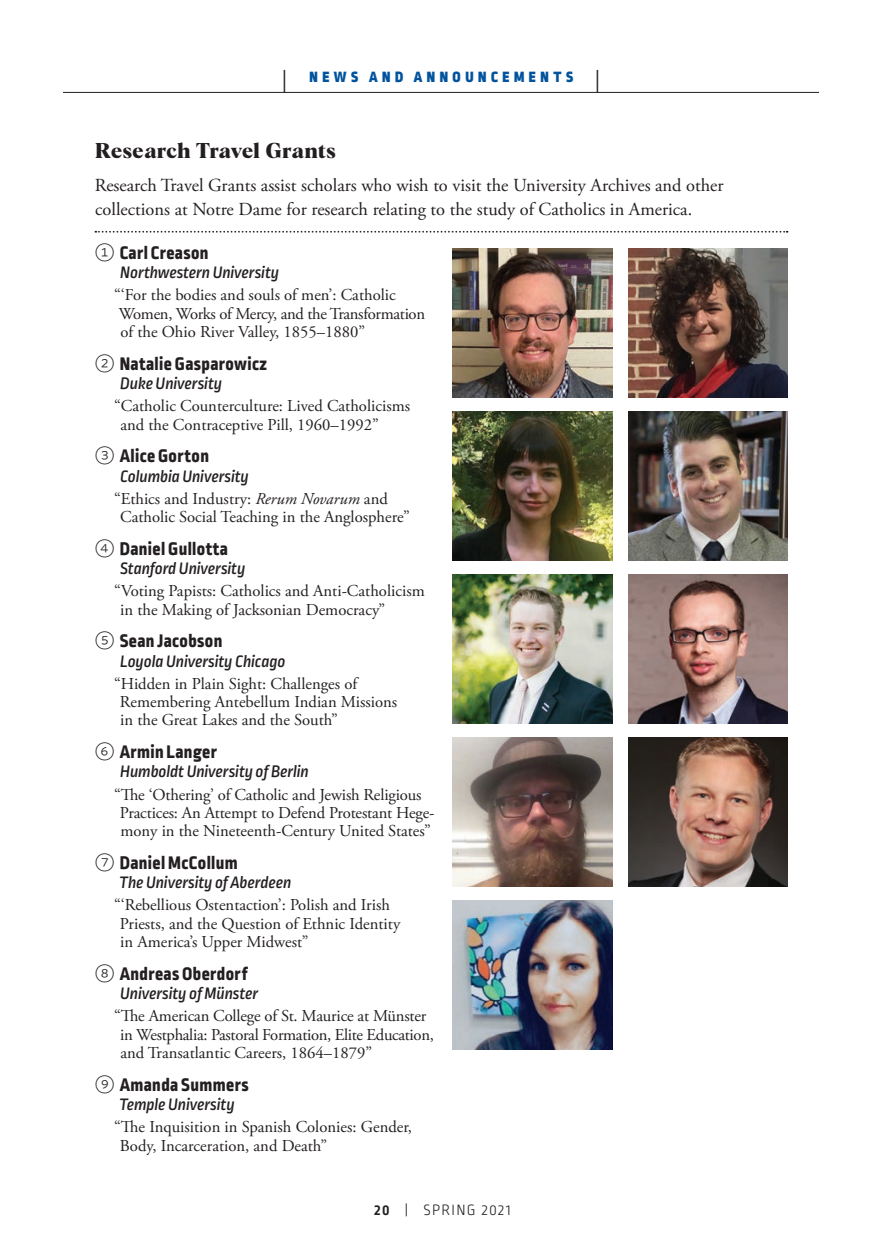
<style>
.page{position:relative;width:882px;height:1260px;background:#fff}
.page>*{position:absolute;margin:0;border:0;box-sizing:border-box;transform-origin:0 0}
.t1{font:700 21px "Albra";letter-spacing:.02em;color:#231f20}
.t2{font:800 19.25px "Ropa Sans Pro";letter-spacing:.02em;color:#231f20}
.t3{font:18.38px/24.5px "Adobe Garamond Pro";color:#231f20}
.t4{font:italic 500 17.5px "Ropa Sans Pro";letter-spacing:-.01em;color:#231f20}
.t5{font:16.62px/18.4px "Adobe Garamond Pro";color:#231f20}
.t6{font:900 15.75px "Ropa Sans Pro";letter-spacing:.29em;color:#01539e}
.t7{font:300 15.75px "Ropa Sans Pro";letter-spacing:.09em;color:#231f20}
.s1{font-family:"Adobe Garamond Pro";font-weight:400;font-size:22.75px;color:#231f20}
.s2{font-family:"Whitney Index White Round Lt 1";font-weight:400}
.s3{font-style:italic}
.s4{font-weight:700}
</style>
<div class="page">
<hr style="left:63px;top:92px;width:756px;height:1px;background:#231f20">
<svg style="left:95px;top:231px;width:693px;height:2px"></svg>
<img style="left:453px;top:248px;width:159px;height:150px">
<img style="left:628px;top:248px;width:160px;height:150px">
<img style="left:628px;top:411px;width:160px;height:150px">
<img style="left:453px;top:574px;width:159px;height:150px">
<img style="left:453px;top:411px;width:159px;height:150px">
<img style="left:628px;top:574px;width:160px;height:150px">
<img style="left:628px;top:737px;width:160px;height:150px">
<img style="left:453px;top:900px;width:159px;height:150px">
<img style="left:453px;top:737px;width:159px;height:150px">
<p class="t6" style="left:282px;top:67px;width:320px"><span class="s1">|</span> NEWS AND ANNOUNCEMENTS <span class="s1">|</span></p>
<p class="t1" style="left:95px;top:136px;width:242px">Research Travel Grants</p>
<p class="t3" style="left:95px;top:173px;width:630px">Research Travel Grants assist scholars who wish to visit the University Archives and other collections at Notre Dame for research relating to the study of Catholics in America.</p>
<p class="t2" style="left:95px;top:241px;width:115px"><span class="s2">1</span> Carl Creason</p>
<p class="t4" style="left:120px;top:262px;width:160px">Northwestern University</p>
<p class="t5" style="left:114px;top:286px;width:312px">“‘For the bodies and souls of men’: Catholic<br>Women, Works of Mercy, and the Transformation of the Ohio River Valley, 1855–1880”</p>
<p class="t2" style="left:95px;top:352px;width:174px"><span class="s2">2</span> Natalie Gasparowicz</p>
<p class="t4" style="left:120px;top:373px;width:103px">Duke University</p>
<p class="t5" style="left:120px;top:397px;width:291px;text-indent:-6px">“Catholic Counterculture: Lived Catholicisms and the Contraceptive Pill, 1960–1992”</p>
<p class="t2" style="left:95px;top:445px;width:116px"><span class="s2">3</span> Alice Gorton</p>
<p class="t4" style="left:120px;top:466px;width:130px">Columbia University</p>
<p class="t5" style="left:120px;top:490px;width:291px;text-indent:-6px">“Ethics and Industry: <span class="s3">Rerum Novarum</span> and<br>Catholic Social Teaching in the Anglosphere”</p>
<p class="t2" style="left:95px;top:537px;width:134px"><span class="s2">4</span> Daniel Gullotta</p>
<p class="t4" style="left:120px;top:558px;width:127px">Stanford University</p>
<p class="t5" style="left:120px;top:582px;width:306px;text-indent:-6px">“Voting Papists: Catholics and Anti-Catholicism in the Making of Jacksonian Democracy”</p>
<p class="t2" style="left:95px;top:630px;width:129px"><span class="s2">5</span> Sean Jacobson</p>
<p class="t4" style="left:120px;top:651px;width:167px">Loyola University Chicago</p>
<p class="t5" style="left:120px;top:675px;width:279px;text-indent:-6px">“Hidden in Plain Sight: Challenges of<br>Remembering Antebellum Indian Missions in the Great Lakes and the South”</p>
<p class="t2" style="left:95px;top:741px;width:124px"><span class="s2">6</span> Armin Langer</p>
<p class="t4" style="left:120px;top:762px;width:190px">Humboldt University of Berlin</p>
<p class="t5" style="left:120px;top:786px;width:316px;text-indent:-6px">“The ‘Othering’ of Catholic and Jewish Religious<br>Practices: An Attempt to Defend Protestant Hege&shy;mony in the Nineteenth-Century United States”</p>
<p class="t2" style="left:95px;top:852px;width:144px"><span class="s2">7</span> Daniel McCollum</p>
<p class="t4" style="left:119px;top:873px;width:174px">The University of Aberdeen</p>
<p class="t5" style="left:120px;top:897px;width:282px;text-indent:-6px">“‘Rebellious Ostentaction’: Polish and Irish<br>Priests, and the Question of Ethnic Identity in America’s Upper Midwest”</p>
<p class="t2" style="left:95px;top:962px;width:154px"><span class="s2">8</span> Andreas Oberdorf</p>
<p class="t4" style="left:120px;top:984px;width:140px">University of Münster</p>
<p class="t5" style="left:120px;top:1007px;width:315px;text-indent:-6px">“The American College of St. Maurice at Münster in Westphalia: Pastoral Formation, Elite Education, and Transatlantic Careers, 1864–1879”</p>
<p class="t2" style="left:95px;top:1073px;width:155px"><span class="s2">9</span> Amanda Summers</p>
<p class="t4" style="left:119px;top:1094px;width:117px">Temple University</p>
<p class="t5" style="left:120px;top:1118px;width:294px;text-indent:-6px">“The Inquisition in Spanish Colonies: Gender,<br>Body, Incarceration, and Death”</p>
<p class="t7" style="left:375px;top:1201px;width:138px"><span class="s4">20</span> | SPRING 2021</p>
</div>
